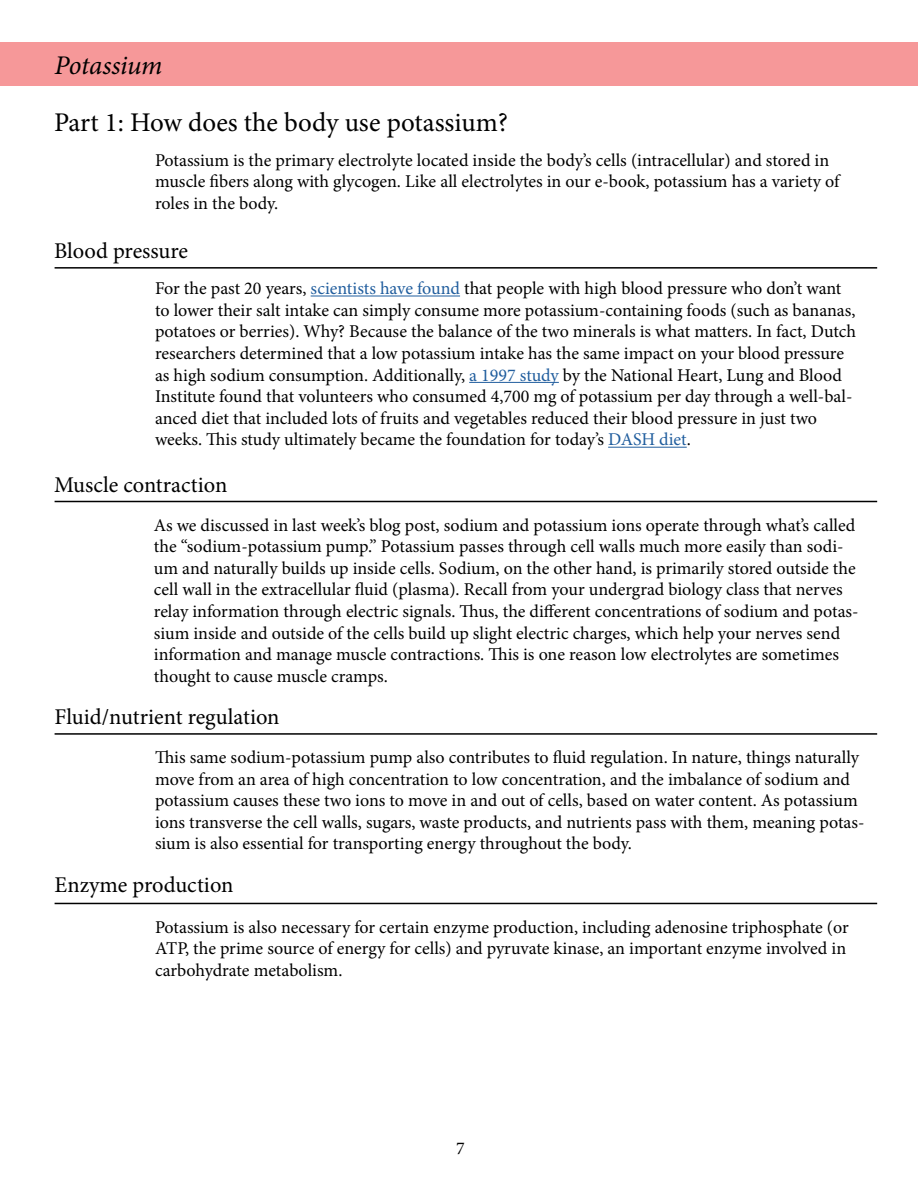
<style>
.page{position:relative;width:918px;height:1188px;background:#fff}
.page>*{position:absolute;margin:0;border:0;box-sizing:border-box;transform-origin:0 0}
.t1{font:27px "Minion Pro";color:#000}
.t2{font:italic 27px "Minion Pro";letter-spacing:-.01em;color:#000}
.t3{font:22.5px "Minion Pro";color:#000}
.t4{font:18px/21.6px "Minion Pro";color:#000}
.s1{color:#215e9e}
</style>
<div class="page">
<div style="left:0;top:42px;width:918px;height:44px;background:#f69899"></div>
<hr style="left:311px;top:296px;width:149px;height:1px;background:#215e9e">
<hr style="left:469px;top:382px;width:90px;height:1px;background:#215e9e">
<hr style="left:608px;top:447px;width:79px;height:1px;background:#215e9e">
<hr style="left:55px;top:267px;width:822px;height:2px;background:#000">
<hr style="left:55px;top:501px;width:822px;height:1px;background:#000">
<hr style="left:55px;top:733px;width:822px;height:2px;background:#000">
<hr style="left:55px;top:903px;width:822px;height:1px;background:#000">
<h1 class="t2" style="left:55px;top:47px;width:109px">Potassium</h1>
<h1 class="t1" style="left:54px;top:105px;width:456px">Part 1: How does the body use potassium?</h1>
<p class="t4" style="left:155px;top:149px;width:686px">Potassium is the primary electrolyte located inside the body’s cells (intracellular) and stored in muscle fibers along with glycogen. Like all electrolytes in our e-book, potassium has a variety of roles in the body.</p>
<p class="t3" style="left:54px;top:235px;width:136px">Blood pressure</p>
<p class="t4" style="left:155px;top:278px;width:702px">For the past 20 years, <span class="s1">scientists have found</span> that people with high blood pressure who don’t want to lower their salt intake can simply consume more potassium-containing foods (such as bananas, potatoes or berries). Why? Because the balance of the two minerals is what matters. In fact, Dutch researchers determined that a low potassium intake has the same impact on your blood pressure as high sodium consumption. Additionally, <span class="s1">a 1997 study</span> by the National Heart, Lung and Blood Institute found that volunteers who consumed 4,700 mg of potassium per day through a well-bal&shy;anced diet that included lots of fruits and vegetables reduced their blood pressure in just two weeks. This study ultimately became the foundation for today’s <span class="s1">DASH diet</span>.</p>
<p class="t3" style="left:54px;top:469px;width:175px">Muscle contraction</p>
<p class="t4" style="left:154px;top:514px;width:706px">As we discussed in last week’s blog post, sodium and potassium ions operate through what’s called the “sodium-potassium pump.” Potassium passes through cell walls much more easily than sodi&shy;um and naturally builds up inside cells. Sodium, on the other hand, is primarily stored outside the cell wall in the extracellular fluid (plasma). Recall from your undergrad biology class that nerves relay information through electric signals. Thus, the different concentrations of sodium and potas&shy;sium inside and outside of the cells build up slight electric charges, which help your nerves send information and manage muscle contractions. This is one reason low electrolytes are sometimes thought to cause muscle cramps.</p>
<p class="t3" style="left:55px;top:702px;width:227px">Fluid/nutrient regulation</p>
<p class="t4" style="left:155px;top:747px;width:711px">This same sodium-potassium pump also contributes to fluid regulation. In nature, things naturally move from an area of high concentration to low concentration, and the imbalance of sodium and potassium causes these two ions to move in and out of cells, based on water content. As potassium ions transverse the cell walls, sugars, waste products, and nutrients pass with them, meaning potas&shy;sium is also essential for transporting energy throughout the body.</p>
<p class="t3" style="left:55px;top:869px;width:180px">Enzyme production</p>
<p class="t4" style="left:155px;top:916px;width:695px">Potassium is also necessary for certain enzyme production, including adenosine triphosphate (or<br>ATP, the prime source of energy for cells) and pyruvate kinase, an important enzyme involved in carbohydrate metabolism.</p>
<p class="t4" style="left:456px;top:1138px;width:10px">7</p>
</div>
